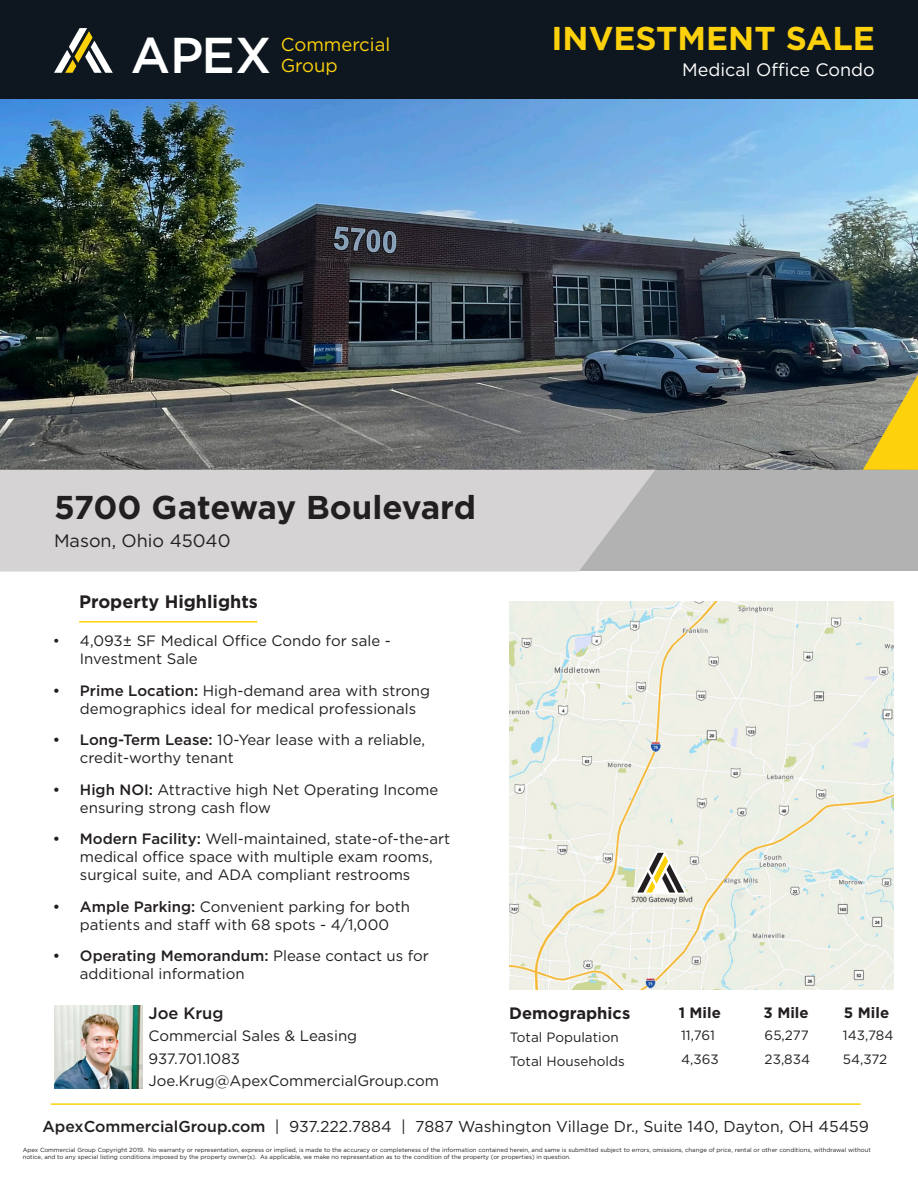
<style>
.page{position:relative;width:918px;height:1188px;background:#fff}
.page>*{position:absolute;margin:0;border:0;box-sizing:border-box;transform-origin:0 0}
.t1{font:500 50.25px "Gotham";color:#fff}
.t2{font:700 33px "Gotham";letter-spacing:-.01em;color:#231f20}
.t3{font:700 33px "Gotham";color:#fdd10c}
.t4{font:18.6px/20.9px "Gotham";color:#fcd10d}
.t5{font:18px "Gotham";color:#fff}
.t6{font:700 18px "Gotham";color:#231f20}
.t7{font:18px "Gotham";color:#231f20}
.t8{font:700 16.5px "Gotham";color:#231f20}
.t9{font:500 16.5px "Gotham";color:#231f20}
.t10{font:15.75px "Gotham";color:#231f20}
.t11{font:15px/18px "Gotham";color:#231f20}
.t12{font:700 15px "Gotham";color:#231f20}
.t13{font:13.5px/24px "Gotham";color:#231f20}
.t14{font:6px/7.2px "Gotham";color:#231f20}
.s1{font-weight:500}
</style>
<div class="page">
<img style="left:0;top:99px;width:918px;height:371px">
<div style="left:0;top:0;width:918px;height:99px;background:#0e171f"></div>
<div style="left:542px;top:470px;width:376px;height:101px;background:#b2b2b2"></div>
<hr style="left:79px;top:621px;width:178px;height:1px;background:#fdd10b">
<hr style="left:51px;top:1103px;width:810px;height:2px;background:#fdd10b">
<svg style="left:863px;top:375px;width:55px;height:95px;background:#c1ac48"></svg>
<div style="left:0;top:470px;width:655px;height:101px;background:#d5d3d3"></div>
<svg style="left:54px;top:28px;width:59px;height:45px"></svg>
<img style="left:54px;top:1006px;width:88px;height:82px">
<img style="left:509px;top:601px;width:385px;height:388px">
<svg style="left:634px;top:851px;width:54px;height:43px"></svg>
<h1 class="t1" style="left:131px;top:22px;width:142px">APEX</h1>
<p class="t4" style="left:281px;top:34px;width:111px">Commercial<br>Group</p>
<p class="t3" style="left:552px;top:17px;width:325px">INVESTMENT SALE</p>
<p class="t5" style="left:682px;top:58px;width:194px">Medical Office Condo</p>
<p class="t2" style="left:54px;top:485px;width:424px">5700 Gateway Boulevard</p>
<p class="t7" style="left:54px;top:529px;width:178px">Mason, Ohio 45040</p>
<p class="t6" style="left:79px;top:590px;width:180px">Property Highlights</p>
<p class="t11" style="left:80px;top:632px;width:312px;text-indent:-27px">• 4,093± SF Medical Office Condo for sale -<br>Investment Sale</p>
<p class="t11" style="left:80px;top:681px;width:352px;text-indent:-27px"><span class="s1">• Prime Location:</span> High-demand area with strong demographics ideal for medical professionals</p>
<p class="t11" style="left:80px;top:731px;width:347px;text-indent:-27px"><span class="s1">• Long-Term Lease:</span> 10-Year lease with a reliable, credit-worthy tenant</p>
<p class="t11" style="left:80px;top:780px;width:360px;text-indent:-27px"><span class="s1">• High NOI:</span> Attractive high Net Operating Income ensuring strong cash flow</p>
<p class="t11" style="left:80px;top:830px;width:372px;text-indent:-27px"><span class="s1">• Modern Facility:</span> Well-maintained, state-of-the-art medical office space with multiple exam rooms, surgical suite, and ADA compliant restrooms</p>
<p class="t11" style="left:53px;top:897px;width:359px;text-align:center"><span class="s1">• Ample Parking:</span> Convenient parking for both patients and staff with 68 spots - 4/1,000</p>
<p class="t11" style="left:80px;top:947px;width:350px;text-indent:-27px"><span class="s1">• Operating Memorandum:</span> Please contact us for additional information</p>
<p class="t9" style="left:148px;top:1002px;width:77px">Joe Krug</p>
<p class="t11" style="left:149px;top:1025px;width:210px;line-height:22.5px">Commercial Sales &amp; Leasing<br>937.701.1083</p>
<p class="t11" style="left:149px;top:1072px;width:292px">Joe.Krug@ApexCommercialGroup.com</p>
<p class="t8" style="left:509px;top:1002px;width:123px">Demographics</p>
<p class="t12" style="left:679px;top:1002px;width:44px">1 Mile</p>
<p class="t12" style="left:764px;top:1002px;width:47px">3 Mile</p>
<p class="t12" style="left:844px;top:1002px;width:47px">5 Mile</p>
<p class="t13" style="left:510px;top:1025px;width:116px">Total Population<br>Total Households</p>
<p class="t13" style="left:681px;top:1023px;width:39px">11,761<br>4,363</p>
<p class="t13" style="left:765px;top:1023px;width:47px">65,277<br>23,834</p>
<p class="t13" style="left:843px;top:1023px;width:52px">143,784<br>54,372</p>
<p class="t10" style="left:43px;top:1116px;width:828px"><span class="s1">ApexCommercialGroup.com</span> | 937.222.7884 | 7887 Washington Village Dr., Suite 140, Dayton, OH 45459</p>
<p class="t14" style="left:23px;top:1146px;width:850px">Apex Commercial Group Copyright 2019. No warranty or representation, express or implied, is made to the accuracy or completeness of the information contained herein, and same is submitted subject to errors, omissions, change of price, rental or other conditions, withdrawal without notice, and to any special listing conditions imposed by the property owner(s). As applicable, we make no representation as to the condition of the property (or properties) in question.</p>
</div>
